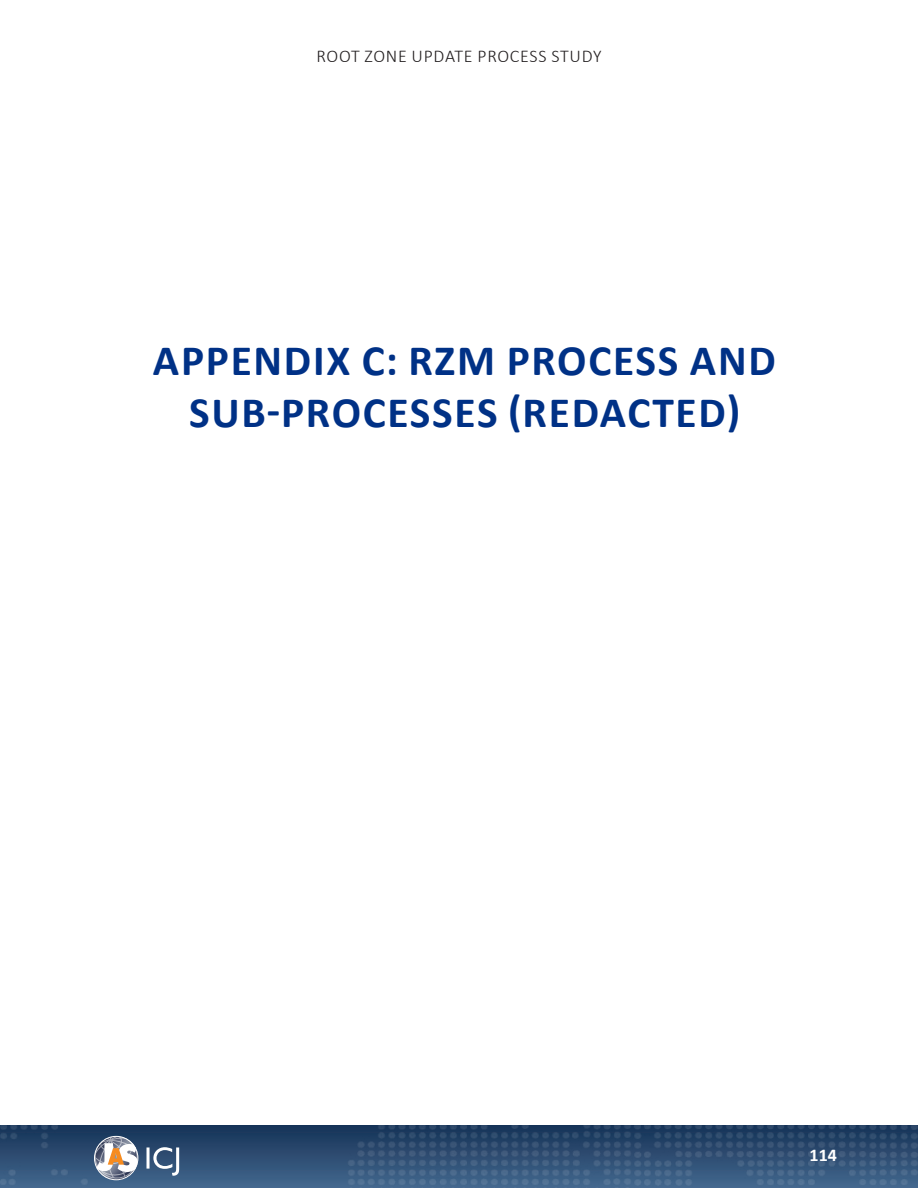
<style>
.page{position:relative;width:918px;height:1188px;background:#fff}
.page>*{position:absolute;margin:0;border:0;box-sizing:border-box;transform-origin:0 0}
.Appendix_Header{font:700 43.5px/52.2px "Calibri";letter-spacing:.04em;color:#003186;text-align:center}
.t1{font:300 18px "Calibri";letter-spacing:.04em;color:#231f20}
.t2{font:700 18px "Calibri";color:#fff}
</style>
<div class="page">
<img style="left:0;top:1126px;width:918px;height:62px">
<svg style="left:147px;top:1147px;width:32px;height:29px"></svg>
<svg style="left:94px;top:1136px;width:44px;height:44px"></svg>
<div style="left:94px;top:1136px;width:44px;height:44px;border:1px solid #fff;border-radius:50%"></div>
<p class="t1" style="left:317px;top:45px;width:286px">ROOT ZONE UPDATE PROCESS STUDY</p>
<p class="Appendix_Header" style="left:153px;top:334px;width:624px">APPENDIX C: RZM PROCESS AND<br>SUB-PROCESSES (REDACTED)</p>
<p class="t2" style="left:810px;top:1142px;width:29px">114</p>
</div>
